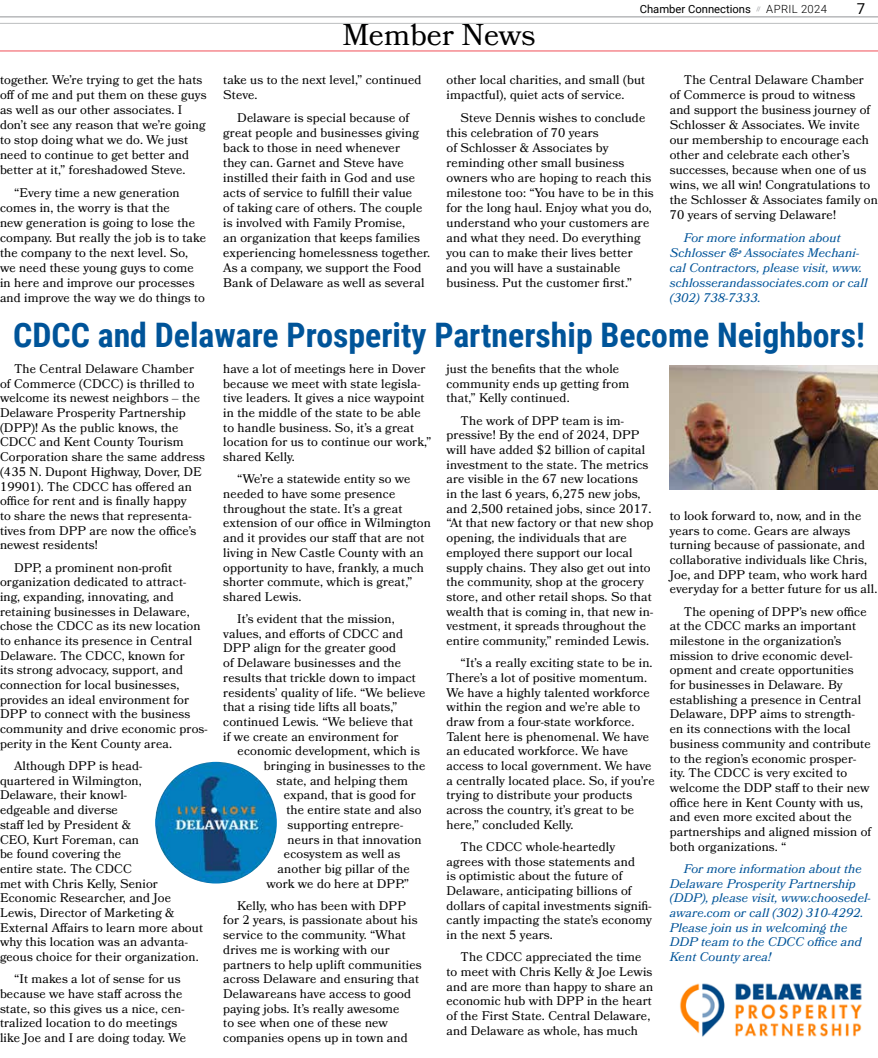
<style>
.page{position:relative;width:878px;height:1058px;background:#fff}
.page>*{position:absolute;margin:0;border:0;box-sizing:border-box;transform-origin:0 0}
.t1{font:700 33.75px "Roboto Condensed";color:#005499}
.t2{font:30px "Bookmania";color:#000}
.t3{font:15px "Roboto";color:#000}
.t4{font:12.5px/14.8px "Bookmania";letter-spacing:.01em;color:#000}
.t5{font:italic 12.5px/14.6px "Bookmania";letter-spacing:.01em;color:#005499}
.t6{font:11.25px "Roboto";color:#000}
.s1{font-weight:300}
</style>
<div class="page">
<hr style="left:0;top:17px;width:878px;height:1px;background:#939598">
<hr style="left:0;top:23px;width:878px;height:1px;background:#bcbec0">
<hr style="left:0;top:51px;width:878px;height:1px;background:#f04e58">
<img style="left:680px;top:983px;width:182px;height:54px">
<img style="left:669px;top:366px;width:209px;height:123px">
<img style="left:155px;top:761px;width:122px;height:122px;border-radius:61px">
<h2 class="t2" style="left:342px;top:17px;width:194px">Member News</h2>
<p class="t6" style="left:639px;top:1px;width:189px">Chamber Connections <sup>//</sup> <span class="s1">APRIL 2024</span></p>
<p class="t3" style="left:856px;top:-2px;width:10px">7</p>
<p class="t4" style="left:446px;top:72px;width:200px">other local charities, and small (but impactful), quiet acts of service.</p>
<p class="t4" style="left:446px;top:110px;width:209px;text-indent:14px">Steve Dennis wishes to conclude this celebration of 70 years<br>of Schlosser &amp; Associates by reminding other small business owners who are hoping to reach this milestone too: “You have to be in this for the long haul. Enjoy what you do, understand who your customers are and what they need. Do everything you can to make their lives better and you will have a sustainable business. Put the customer first.”</p>
<p class="t4" style="left:669px;top:72px;width:210px;text-indent:14px">The Central Delaware Chamber<br>of Commerce is proud to witness and support the business journey of Schlosser &amp; Associates. We invite our membership to encourage each other and celebrate each other’s successes, because when one of us wins, we all win! Congratulations to the Schlosser &amp; Associates family on 70 years of serving Delaware!</p>
<p class="t5" style="left:669px;top:230px;width:199px;line-height:15px;text-indent:14px">For more information about<br>Schlosser &amp; Associates Mechani&shy;cal Contractors, please visit, www. schlosserandassociates.com or call (302) 738-7333.</p>
<h1 class="t1" style="left:13px;top:311px;width:853px">CDCC and Delaware Prosperity Partnership Become Neighbors!</h1>
<p class="t4" style="left:0;top:361px;width:206px;text-indent:14px">The Central Delaware Chamber of Commerce (CDCC) is thrilled to welcome its newest neighbors – the<br>Delaware Prosperity Partnership (DPP)! As the public knows, the<br>CDCC and Kent County Tourism<br>Corporation share the same address (435 N. Dupont Highway, Dover, DE<br>19901). The CDCC has offered an office for rent and is finally happy<br>to share the news that representa&shy;tives from DPP are now the office’s newest residents!</p>
<p class="t4" style="left:0;top:560px;width:209px;text-indent:14px">DPP, a prominent non-profit organization dedicated to attract&shy;ing, expanding, innovating, and retaining businesses in Delaware, chose the CDCC as its new location to enhance its presence in Central Delaware. The CDCC, known for<br>its strong advocacy, support, and connection for local businesses, provides an ideal environment for DPP to connect with the business community and drive economic pros&shy;perity in the Kent County area.</p>
<p class="t4" style="left:0;top:758px;width:204px;text-indent:14px">Although DPP is head-<br>quartered in Wilmington,<br>Delaware, their knowl-<br>edgeable and diverse<br>staff led by President &amp;<br>CEO, Kurt Foreman, can<br>be found covering the<br>entire state. The CDCC<br>met with Chris Kelly, Senior<br>Economic Researcher, and Joe<br>Lewis, Director of Marketing &amp;<br>External Affairs to learn more about why this location was an advanta&shy;geous choice for their organization.</p>
<p class="t4" style="left:0;top:971px;width:188px;text-indent:14px">“It makes a lot of sense for us because we have staff across the state, so this gives us a nice, cen&shy;tralized location to do meetings like Joe and I are doing today. We</p>
<p class="t4" style="left:0;top:72px;width:208px">together. We’re trying to get the hats off of me and put them on these guys as well as our other associates. I don’t see any reason that we’re going to stop doing what we do. We just need to continue to get better and better at it,” foreshadowed Steve.</p>
<p class="t4" style="left:0;top:185px;width:208px;text-indent:14px">“Every time a new generation comes in, the worry is that the<br>new generation is going to lose the company. But really the job is to take the company to the next level. So, we need these young guys to come in here and improve our processes and improve the way we do things to</p>
<p class="t4" style="left:223px;top:72px;width:200px">take us to the next level,” continued<br>Steve.</p>
<p class="t4" style="left:223px;top:110px;width:208px;text-indent:14px">Delaware is special because of great people and businesses giving back to those in need whenever<br>they can. Garnet and Steve have instilled their faith in God and use acts of service to fulfill their value<br>of taking care of others. The couple is involved with Family Promise,<br>an organization that keeps families experiencing homelessness together.<br>As a company, we support the Food Bank of Delaware as well as several</p>
<p class="t4" style="left:446px;top:361px;width:184px">just the benefits that the whole community ends up getting from that,” Kelly continued.</p>
<p class="t4" style="left:446px;top:413px;width:208px;text-indent:14px">The work of DPP team is im&shy;pressive! By the end of 2024, DPP will have added $2 billion of capital investment to the state. The metrics are visible in the 67 new locations<br>in the last 6 years, 6,275 new jobs, and 2,500 retained jobs, since 2017. “At that new factory or that new shop opening, the individuals that are employed there support our local supply chains. They also get out into the community, shop at the grocery store, and other retail shops. So that wealth that is coming in, that new in&shy;vestment, it spreads throughout the entire community,” reminded Lewis.</p>
<p class="t4" style="left:446px;top:655px;width:210px;text-indent:14px">“It’s a really exciting state to be in.<br>There’s a lot of positive momentum.<br>We have a highly talented workforce within the region and we’re able to draw from a four-state workforce.<br>Talent here is phenomenal. We have an educated workforce. We have access to local government. We have a centrally located place. So, if you’re trying to distribute your products across the country, it’s great to be here,” concluded Kelly.</p>
<p class="t4" style="left:446px;top:839px;width:207px;text-indent:14px">The CDCC whole-heartedly agrees with those statements and<br>is optimistic about the future of<br>Delaware, anticipating billions of dollars of capital investments signifi&shy;cantly impacting the state’s economy in the next 5 years.</p>
<p class="t4" style="left:446px;top:949px;width:208px;text-indent:14px">The CDCC appreciated the time to meet with Chris Kelly &amp; Joe Lewis and are more than happy to share an economic hub with DPP in the heart of the First State. Central Delaware, and Delaware as whole, has much</p>
<p class="t4" style="left:223px;top:361px;width:210px">have a lot of meetings here in Dover because we meet with state legisla&shy;tive leaders. It gives a nice waypoint in the middle of the state to be able to handle business. So, it’s a great location for us to continue our work,” shared Kelly.</p>
<p class="t4" style="left:223px;top:471px;width:209px;text-indent:14px">“We’re a statewide entity so we needed to have some presence throughout the state. It’s a great extension of our office in Wilmington and it provides our staff that are not living in New Castle County with an opportunity to have, frankly, a much shorter commute, which is great,” shared Lewis.</p>
<p class="t4" style="left:223px;top:611px;width:204px;text-indent:14px">It’s evident that the mission, values, and efforts of CDCC and DPP align for the greater good<br>of Delaware businesses and the results that trickle down to impact residents’ quality of life. “We believe that a rising tide lifts all boats,” continued Lewis. “We believe that<br>if we create an environment for</p>
<p class="t4" style="left:238px;top:743px;width:184px">economic development, which is</p>
<p class="t4" style="left:264px;top:758px;width:163px">bringing in businesses to the</p>
<p class="t4" style="left:276px;top:773px;width:133px">state, and helping them</p>
<p class="t4" style="left:284px;top:787px;width:133px">expand, that is good for</p>
<p class="t4" style="left:286px;top:802px;width:137px">the entire state and also</p>
<p class="t4" style="left:288px;top:817px;width:117px">supporting entrepre-</p>
<p class="t4" style="left:288px;top:831px;width:135px">neurs in that innovation</p>
<p class="t4" style="left:284px;top:846px;width:118px">ecosystem as well as</p>
<p class="t4" style="left:278px;top:861px;width:134px">another big pillar of the</p>
<p class="t4" style="left:266px;top:875px;width:144px">work we do here at DPP.”</p>
<p class="t4" style="left:223px;top:898px;width:200px;text-indent:14px">Kelly, who has been with DPP for 2 years, is passionate about his service to the community. “What drives me is working with our partners to help uplift communities across Delaware and ensuring that<br>Delawareans have access to good paying jobs. It’s really awesome<br>to see when one of these new companies opens up in town and</p>
<p class="t4" style="left:669px;top:508px;width:209px">to look forward to, now, and in the years to come. Gears are always turning because of passionate, and collaborative individuals like Chris, Joe, and DPP team, who work hard everyday for a better future for us all.</p>
<p class="t4" style="left:669px;top:604px;width:203px;text-indent:14px">The opening of DPP’s new office at the CDCC marks an important milestone in the organization’s mission to drive economic devel&shy;opment and create opportunities for businesses in Delaware. By establishing a presence in Central<br>Delaware, DPP aims to strength&shy;en its connections with the local business community and contribute to the region’s economic prosper&shy;ity. The CDCC is very excited to welcome the DDP staff to their new office here in Kent County with us, and even more excited about the partnerships and aligned mission of both organizations. “</p>
<p class="t5" style="left:669px;top:861px;width:202px;text-indent:14px">For more information about the<br>Delaware Prosperity Partnership (DDP), please visit, www.choosedel&shy;aware.com or call (302) 310-4292.<br>Please join us in welcoming the<br>DDP team to the CDCC office and<br>Kent County area!</p>
</div>
